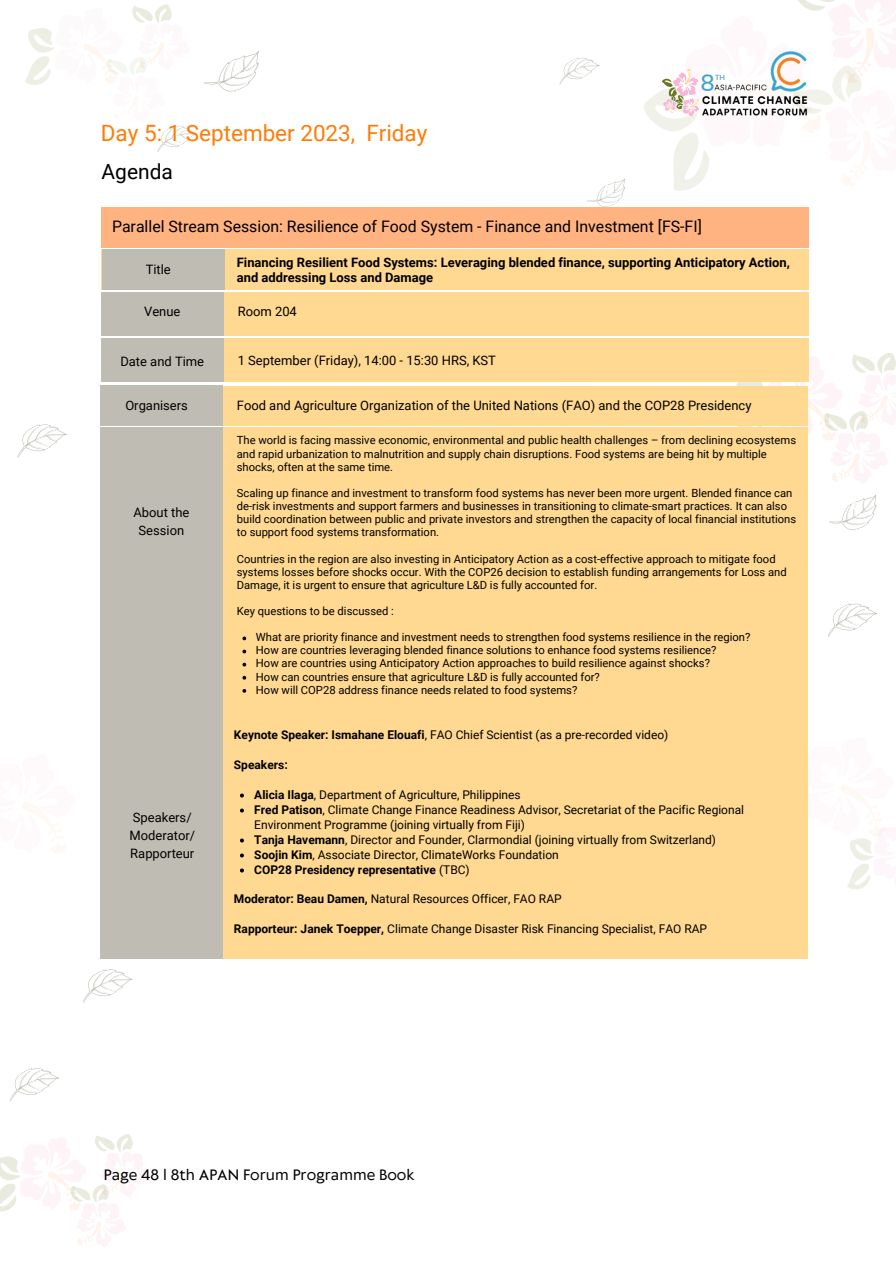
<style>
.page{position:relative;width:896px;height:1264px;background:#fff}
.page>*{position:absolute;margin:0;border:0;box-sizing:border-box;transform-origin:0 0}
.t1{font:600 22.8px "Muli";color:#3ca6cb}
.t2{font:22.5px "Roboto";color:#ff7c04}
.t3{font:21px "Roboto";color:#000}
.t4{font:15.9px "Roboto";color:#000}
.t5{font:14.1px "Klein Text";color:#000}
.t6{font:13.05px/17.9px "Roboto";color:#000;text-align:center}
.t7{font:700 12.9px/15.1px "Roboto";color:#000}
.t8{font:12.9px "Roboto";color:#000}
.t9{font:12px/15px "Roboto";color:#000}
.t10{font:700 12px "Roboto";color:#000}
.t11{font:11.25px/13px "Roboto";color:#000}
.t12{font:600 7.2px "Muli";color:#3b93aa}
.s1{font-weight:700}
.s2{font-weight:400}
</style>
<div class="page">
<svg style="left:828px;top:603px;width:49px;height:34px"></svg>
<svg style="left:25px;top:4px;width:234px;height:148px"></svg>
<svg style="left:0;top:1134px;width:150px;height:113px"></svg>
<svg style="left:707px;top:334px;width:189px;height:206px"></svg>
<svg style="left:733px;top:718px;width:153px;height:181px"></svg>
<svg style="left:83px;top:958px;width:52px;height:45px"></svg>
<svg style="left:559px;top:0;width:337px;height:207px"></svg>
<svg style="left:17px;top:424px;width:50px;height:34px"></svg>
<div style="left:101px;top:292px;width:707px;height:44px;background:#ffd891"></div>
<div style="left:101px;top:292px;width:123px;height:44px;background:#bfbdb3"></div>
<div style="left:101px;top:338px;width:707px;height:44px;background:#ffd891"></div>
<div style="left:101px;top:338px;width:123px;height:44px;background:#bfbdb3"></div>
<svg style="left:9px;top:1068px;width:50px;height:34px"></svg>
<div style="left:102px;top:250px;width:707px;height:40px;background:#ffd891"></div>
<div style="left:102px;top:207px;width:707px;height:41px;background:#ffb380"></div>
<div style="left:102px;top:250px;width:122px;height:40px;background:#bfbdb3"></div>
<div style="left:100px;top:426px;width:707px;height:294px;background:#ffd891"></div>
<div style="left:100px;top:426px;width:123px;height:294px;background:#bfbdb3"></div>
<div style="left:100px;top:385px;width:707px;height:40px;background:#ffd891"></div>
<div style="left:100px;top:385px;width:123px;height:40px;background:#bfbdb3"></div>
<div style="left:100px;top:721px;width:707px;height:237px;background:#ffd891"></div>
<div style="left:100px;top:721px;width:123px;height:237px;background:#bfbdb3"></div>
<svg style="left:240px;top:793px;width:4px;height:4px"></svg>
<svg style="left:240px;top:808px;width:4px;height:4px"></svg>
<svg style="left:240px;top:838px;width:4px;height:4px"></svg>
<svg style="left:240px;top:853px;width:4px;height:4px"></svg>
<svg style="left:240px;top:868px;width:4px;height:4px"></svg>
<svg style="left:242px;top:636px;width:4px;height:4px"></svg>
<svg style="left:242px;top:649px;width:4px;height:4px"></svg>
<svg style="left:242px;top:662px;width:4px;height:4px"></svg>
<svg style="left:242px;top:676px;width:4px;height:3px"></svg>
<svg style="left:242px;top:689px;width:4px;height:3px"></svg>
<p class="t2" style="left:101px;top:120px;width:328px">Day 5: 1 September 2023, Friday</p>
<p class="t1" style="left:701px;top:68px;width:15px">8</p>
<p class="t12" style="left:715px;top:73px;width:11px">TH</p>
<p class="t3" style="left:102px;top:160px;width:73px">Agenda</p>
<p class="t4" style="left:112px;top:217px;width:591px">Parallel Stream Session: Resilience of Food System - Finance and Investment [FS-FI]</p>
<p class="t6" style="left:146px;top:260px;width:27px">Title</p>
<p class="t7" style="left:237px;top:255px;width:554px">Financing Resilient Food Systems: Leveraging blended finance, supporting Anticipatory Action, and addressing Loss and Damage</p>
<p class="t6" style="left:144px;top:302px;width:38px">Venue</p>
<p class="t8" style="left:238px;top:304px;width:61px">Room 204</p>
<p class="t6" style="left:120px;top:353px;width:85px">Date and Time</p>
<p class="t8" style="left:238px;top:353px;width:260px">1 September (Friday), 14:00 - 15:30 HRS, KST</p>
<p class="t6" style="left:125px;top:396px;width:64px">Organisers</p>
<p class="t6" style="left:237px;top:396px;width:516px">Food and Agriculture Organization of the United Nations (FAO) and the COP28 Presidency</p>
<p class="t6" style="left:133px;top:503px;width:57px">About the<br>Session</p>
<p class="t6" style="left:133px;top:808px;width:60px">Speakers/</p>
<p class="t6" style="left:129px;top:826px;width:67px">Moderator/</p>
<p class="t6" style="left:130px;top:844px;width:66px">Rapporteur</p>
<p class="t11" style="left:237px;top:434px;width:561px">The world is facing massive economic, environmental and public health challenges – from declining ecosystems and rapid urbanization to malnutrition and supply chain disruptions. Food systems are being hit by multiple shocks, often at the same time.</p>
<p class="t11" style="left:237px;top:486px;width:561px">Scaling up finance and investment to transform food systems has never been more urgent. Blended finance can de-risk investments and support farmers and businesses in transitioning to climate-smart practices. It can also build coordination between public and private investors and strengthen the capacity of local financial institutions to support food systems transformation.</p>
<p class="t11" style="left:237px;top:552px;width:551px">Countries in the region are also investing in Anticipatory Action as a cost-effective approach to mitigate food systems losses before shocks occur. With the COP26 decision to establish funding arrangements for Loss and<br>Damage, it is urgent to ensure that agriculture L&amp;D is fully accounted for.</p>
<p class="t11" style="left:237px;top:604px;width:159px">Key questions to be discussed :</p>
<p class="t11" style="left:256px;top:631px;width:496px">What are priority finance and investment needs to strengthen food systems resilience in the region?</p>
<p class="t11" style="left:256px;top:644px;width:462px">How are countries leveraging blended finance solutions to enhance food systems resilience?</p>
<p class="t11" style="left:256px;top:657px;width:455px">How are countries using Anticipatory Action approaches to build resilience against shocks?</p>
<p class="t11" style="left:256px;top:670px;width:345px">How can countries ensure that agriculture L&amp;D is fully accounted for?</p>
<p class="t11" style="left:256px;top:683px;width:323px">How will COP28 address finance needs related to food systems?</p>
<p class="t9" style="left:234px;top:727px;width:436px"><span class="s1">Keynote Speaker: Ismahane Elouafi</span>, FAO Chief Scientist (as a pre-recorded video)</p>
<p class="t10" style="left:234px;top:757px;width:55px">Speakers:</p>
<p class="t9" style="left:254px;top:787px;width:268px"><span class="s1">Alicia Ilaga</span>, Department of Agriculture, Philippines</p>
<p class="t9" style="left:254px;top:802px;width:491px"><span class="s1">Fred Patison</span>, Climate Change Finance Readiness Advisor, Secretariat of the Pacific Regional<br>Environment Programme (joining virtually from Fiji)</p>
<p class="t9" style="left:254px;top:832px;width:463px"><span class="s1">Tanja Havemann</span>, Director and Founder, Clarmondial (joining virtually from Switzerland)</p>
<p class="t9" style="left:254px;top:846px;width:306px"><span class="s1">Soojin Kim</span>, Associate Director, ClimateWorks Foundation</p>
<p class="t10" style="left:254px;top:862px;width:217px">COP28 Presidency representative <span class="s2">(TBC)</span></p>
<p class="t9" style="left:234px;top:891px;width:329px"><span class="s1">Moderator: Beau Damen,</span> Natural Resources Officer, FAO RAP</p>
<p class="t9" style="left:234px;top:921px;width:475px"><span class="s1">Rapporteur: Janek Toepper,</span> Climate Change Disaster Risk Financing Specialist, FAO RAP</p>
<p class="t5" style="left:104px;top:1167px;width:312px">Page 48 l 8th APAN Forum Programme Book</p>
</div>
